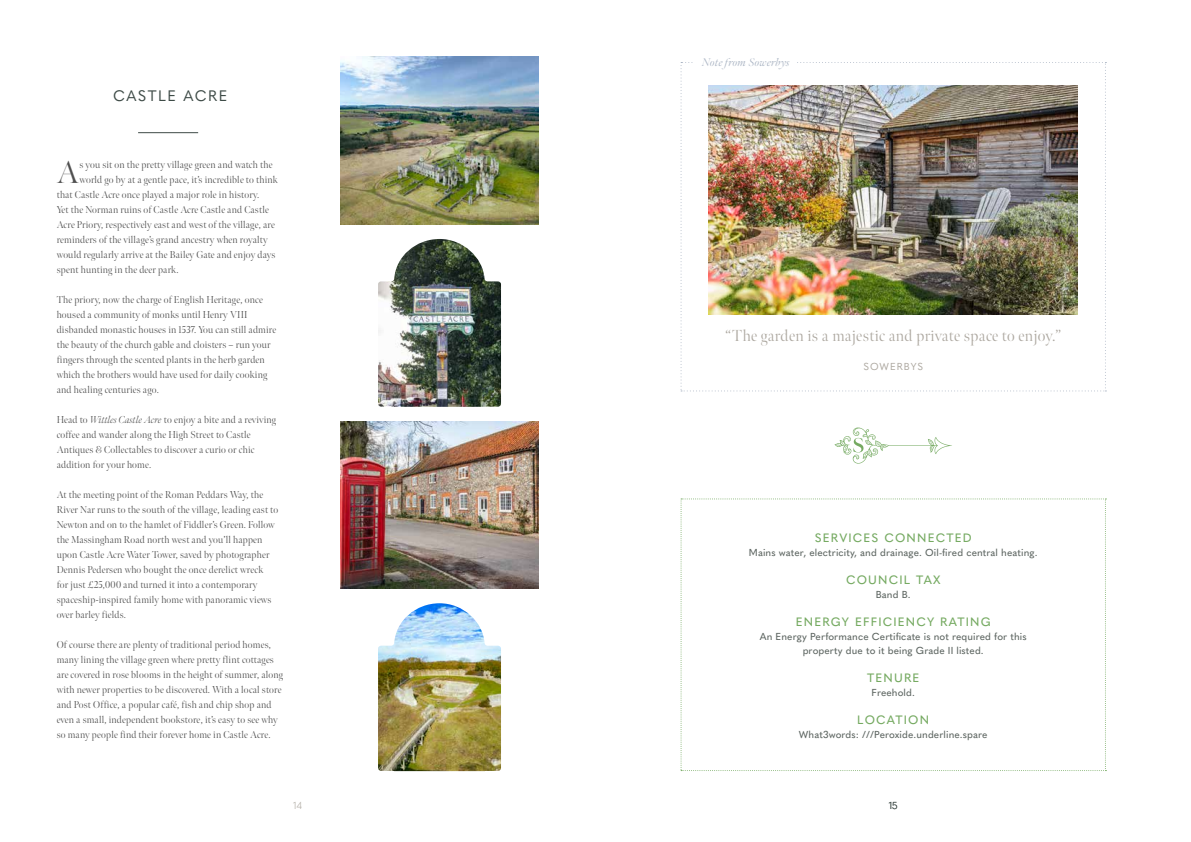
<style>
.page{position:relative;width:1191px;height:842px;background:#fff}
.page>*{position:absolute;margin:0;border:0;box-sizing:border-box;transform-origin:0 0}
.t1{font:300 31.6px "Meno Banner";color:#4f4f4f}
.t2{font:300 16px "Meno Banner";letter-spacing:.025em;color:#ada8a0}
.t3{font:15px "Quasimoda";letter-spacing:.1em;color:#3e4b47}
.t4{font:500 12px "Quasimoda";letter-spacing:.1em;color:#76aa62}
.t5{font:italic 11px "Meno Banner";letter-spacing:.025em;color:#abb5c4}
.t6{font:300 10px/15px "Meno Banner";letter-spacing:.02em;color:#4f4f4f}
.t7{font:500 10px/14px "Quasimoda";letter-spacing:.01em;color:#5e6662;text-align:center}
.t8{font:10px "Quasimoda";letter-spacing:.1em;color:#aca79f}
.t9{font:300 10px "Quasimoda";color:#ada8a0}
.t10{font:300 10px "Quasimoda";color:#3e4b47}
.s1{font-style:italic}
</style>
<div class="page">
<img style="left:378px;top:239px;width:123px;height:168px">
<hr style="left:138px;top:132px;width:60px;height:1px;background:#3e4b47">
<img style="left:340px;top:57px;width:199px;height:168px">
<img style="left:340px;top:421px;width:199px;height:168px">
<img style="left:378px;top:603px;width:123px;height:168px">
<svg style="left:680px;top:62px;width:426px;height:329px"></svg>
<img style="left:709px;top:85px;width:368px;height:230px">
<div style="left:694px;top:58px;width:103px;height:8px;background:#fff"></div>
<svg style="left:680px;top:498px;width:426px;height:273px"></svg>
<svg style="left:834px;top:427px;width:118px;height:37px"></svg>
<h3 class="t3" style="left:113px;top:84px;width:116px">CASTLE ACRE</h3>
<h1 class="t1" style="left:57px;top:153px;width:24px">A</h1>
<p class="t6" style="left:79px;top:158px;width:194px">s you sit on the pretty village green and watch the</p>
<p class="t6" style="left:79px;top:173px;width:200px">world go by at a gentle pace, it’s incredible to think</p>
<p class="t6" style="left:57px;top:188px;width:204px">that Castle Acre once played a major role in history.</p>
<p class="t6" style="left:57px;top:203px;width:214px">Yet the Norman ruins of Castle Acre Castle and Castle</p>
<p class="t6" style="left:57px;top:218px;width:220px">Acre Priory, respectively east and west of the village, are</p>
<p class="t6" style="left:57px;top:233px;width:212px">reminders of the village’s grand ancestry when royalty</p>
<p class="t6" style="left:57px;top:248px;width:220px">would regularly arrive at the Bailey Gate and enjoy days</p>
<p class="t6" style="left:57px;top:263px;width:123px">spent hunting in the deer park.</p>
<p class="t6" style="left:57px;top:293px;width:221px">The priory, now the charge of English Heritage, once housed a community of monks until Henry VIII disbanded monastic houses in 1537. You can still admire the beauty of the church gable and cloisters – run your fingers through the scented plants in the herb garden which the brothers would have used for daily cooking and healing centuries ago.</p>
<p class="t6" style="left:57px;top:413px;width:221px">Head to <span class="s1">Wittles Castle Acre</span> to enjoy a bite and a reviving coffee and wander along the High Street to Castle Antiques &amp; Collectables to discover a curio or chic addition for your home.</p>
<p class="t6" style="left:57px;top:488px;width:223px">At the meeting point of the Roman Peddars Way, the River Nar runs to the south of the village, leading east to Newton and on to the hamlet of Fiddler’s Green. Follow the Massingham Road north west and you’ll happen upon Castle Acre Water Tower, saved by photographer Dennis Pedersen who bought the once derelict wreck<br>for just £25,000 and turned it into a contemporary spaceship-inspired family home with panoramic views over barley fields.</p>
<p class="t6" style="left:57px;top:638px;width:228px">Of course there are plenty of traditional period homes, many lining the village green where pretty flint cottages are covered in rose blooms in the height of summer, along with newer properties to be discovered. With a local store and Post Office, a popular café, fish and chip shop and even a small, independent bookstore, it’s easy to see why so many people find their forever home in Castle Acre.</p>
<p class="t5" style="left:702px;top:56px;width:89px">Note from Sowerbys</p>
<h2 class="t2" style="left:725px;top:326px;width:337px">“The garden is a majestic and private space to enjoy.”</h2>
<p class="t8" style="left:863px;top:359px;width:61px">SOWERBYS</p>
<p class="t4" style="left:814px;top:529px;width:158px">SERVICES CONNECTED</p>
<p class="t7" style="left:749px;top:545px;width:290px">Mains water, electricity, and drainage. Oil-fired central heating.</p>
<p class="t4" style="left:846px;top:571px;width:96px">COUNCIL TAX</p>
<p class="t7" style="left:876px;top:587px;width:36px">Band B.</p>
<p class="t4" style="left:795px;top:613px;width:196px">ENERGY EFFICIENCY RATING</p>
<p class="t7" style="left:760px;top:629px;width:268px">An Energy Performance Certificate is not required for this property due to it being Grade II listed.</p>
<p class="t4" style="left:867px;top:669px;width:54px">TENURE</p>
<p class="t7" style="left:871px;top:685px;width:45px">Freehold.</p>
<p class="t4" style="left:857px;top:711px;width:73px">LOCATION</p>
<p class="t7" style="left:799px;top:727px;width:190px">What3words: ///Peroxide.underline.spare</p>
<p class="t9" style="left:293px;top:798px;width:11px">14</p>
<p class="t10" style="left:888px;top:798px;width:10px">15</p>
</div>
